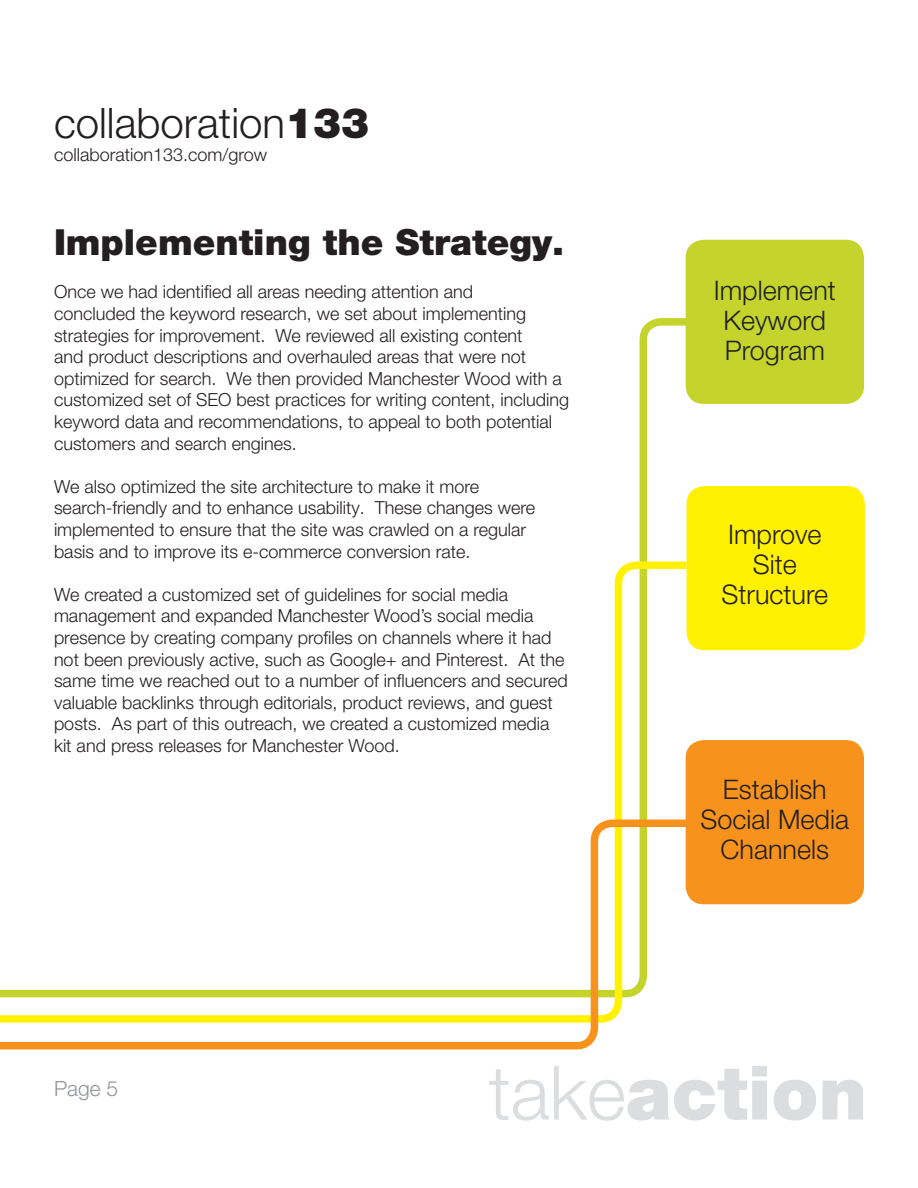
<style>
.page{position:relative;width:918px;height:1188px;background:#fff}
.page>*{position:absolute;margin:0;border:0;box-sizing:border-box;transform-origin:0 0}
.t1{font:900 75px "Helvetica Neue LT Pro";color:#dcdddf}
.t2{font:300 42px "Helvetica Neue LT Pro";color:#231f20}
.t3{font:900 36px "Helvetica Neue LT Pro";color:#231f20}
.t4{font:300 27px "Helvetica Neue LT Pro";color:#231f20}
.t5{font:300 21px "Helvetica Neue LT Pro";color:#939598}
.t6{font:300 18px/21.6px "Helvetica Neue LT Pro";color:#231f20}
.s1{font-weight:900}
.s2{font-weight:300}
</style>
<div class="page">
<div style="left:687px;top:486px;width:178px;height:164px;background:#fff101;border-radius:18px"></div>
<div style="left:686px;top:740px;width:178px;height:164px;background:#f7931d;border-radius:18px"></div>
<div style="left:686px;top:240px;width:178px;height:164px;background:#c4d42d;border-radius:18px"></div>
<svg style="left:639px;top:314px;width:55px;height:244px"></svg>
<svg style="left:614px;top:558px;width:80px;height:258px"></svg>
<svg style="left:0;top:816px;width:713px;height:234px"></svg>
<h2 class="t2" style="left:54px;top:97px;width:317px">collaboration<span class="s1">133</span></h2>
<p class="t6" style="left:54px;top:144px;width:215px">collaboration133.com/grow</p>
<p class="t3" style="left:54px;top:221px;width:512px">Implementing the Strategy.</p>
<p class="t6" style="left:54px;top:281px;width:517px">Once we had identified all areas needing attention and<br>concluded the keyword research, we set about implementing strategies for improvement. We reviewed all existing content<br>and product descriptions and overhauled areas that were not optimized for search. We then provided Manchester Wood with a customized set of SEO best practices for writing content, including keyword data and recommendations, to appeal to both potential customers and search engines.</p>
<p class="t6" style="left:54px;top:475px;width:483px">We also optimized the site architecture to make it more search-friendly and to enhance usability. These changes were implemented to ensure that the site was crawled on a regular basis and to improve its e-commerce conversion rate.</p>
<p class="t6" style="left:54px;top:583px;width:515px">We created a customized set of guidelines for social media management and expanded Manchester Wood’s social media presence by creating company profiles on channels where it had not been previously active, such as Google+ and Pinterest. At the same time we reached out to a number of influencers and secured valuable backlinks through editorials, product reviews, and guest posts. As part of this outreach, we created a customized media kit and press releases for Manchester Wood.</p>
<p class="t4" style="left:714px;top:274px;width:123px">Implement</p>
<p class="t4" style="left:724px;top:304px;width:104px">Keyword</p>
<p class="t4" style="left:725px;top:334px;width:102px">Program</p>
<p class="t4" style="left:728px;top:518px;width:95px">Improve</p>
<p class="t4" style="left:753px;top:548px;width:46px">Site</p>
<p class="t4" style="left:722px;top:578px;width:108px">Structure</p>
<p class="t4" style="left:723px;top:773px;width:105px">Establish</p>
<p class="t4" style="left:701px;top:803px;width:150px">Social Media</p>
<p class="t4" style="left:721px;top:833px;width:110px">Channels</p>
<p class="t5" style="left:54px;top:1076px;width:66px">Page 5</p>
<p class="t1" style="left:489px;top:1048px;width:380px"><span class="s2">take</span>action</p>
</div>
